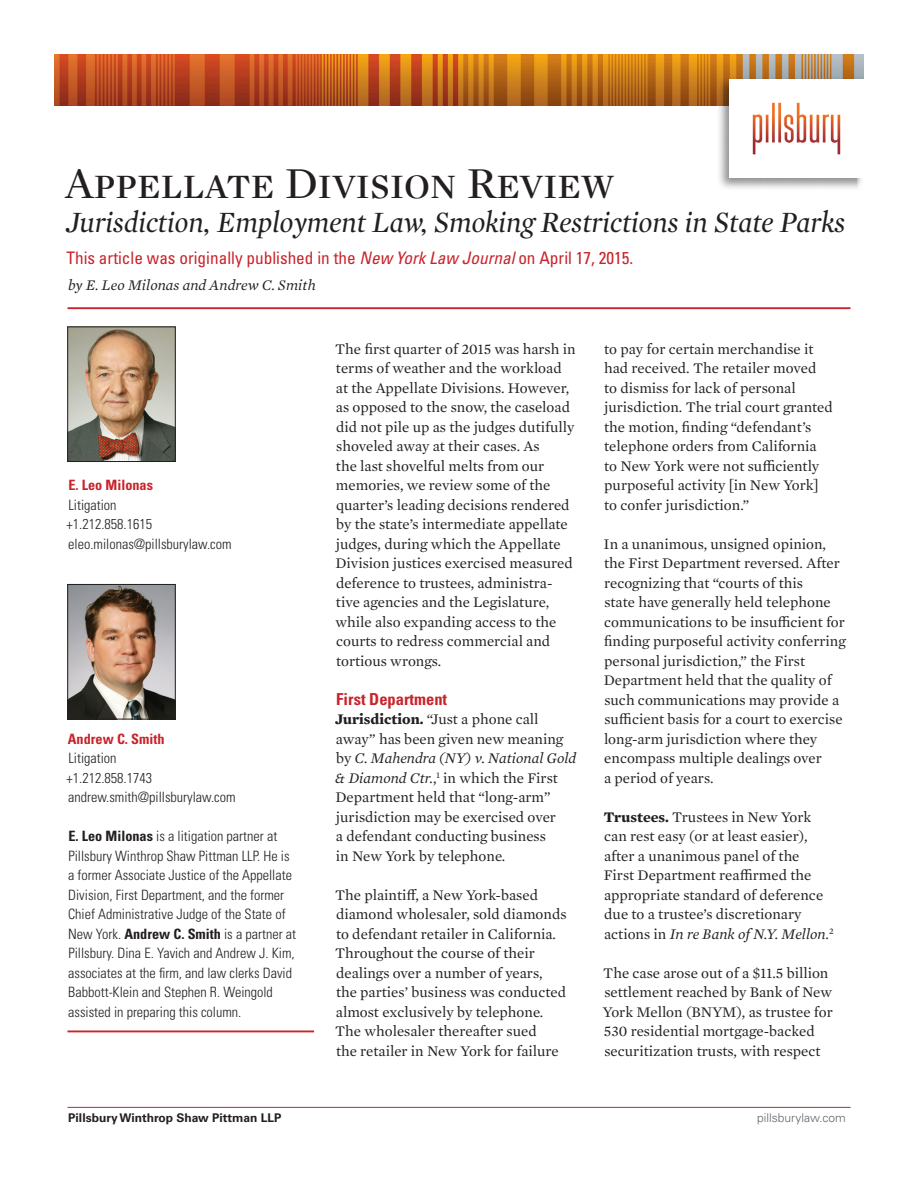
<style>
.page{position:relative;width:918px;height:1188px;background:#fff}
.page>*{position:absolute;margin:0;border:0;box-sizing:border-box;transform-origin:0 0}
.t1{font:45px "Mercury Display";color:#231f20}
.t2{font:italic 30px "Mercury Display";color:#231f20}
.t3{font:condensed 17.25px "Univers LT Std";color:#c8242b}
.t4{font:700 condensed 16.5px "Univers LT Std";color:#c8242b}
.t5{font:15px/19.5px "Mercury Text G1";color:#231f20}
.t6{font:italic 15px "Mercury Text G1";color:#231f20}
.t7{font:300 condensed 14.25px/19.5px "Univers LT Std";color:#231f20}
.t8{font:700 condensed 14.25px "Univers LT Std";color:#c8242b}
.t9{font:700 12px "Univers LT Std";color:#231f20}
.t10{font:300 12px "Univers LT Std";color:#636366}
.s1{font-style:italic}
.s2{font-weight:700}
</style>
<div class="page">
<hr style="left:68px;top:307px;width:782px;height:2px;background:#c8242b">
<img style="left:70px;top:329px;width:104px;height:131px">
<div style="left:68px;top:327px;width:108px;height:135px;border:1px solid #231f20"></div>
<img style="left:70px;top:586px;width:104px;height:131px">
<div style="left:68px;top:584px;width:108px;height:135px;border:1px solid #231f20"></div>
<hr style="left:68px;top:1030px;width:246px;height:2px;background:#c8242b">
<hr style="left:68px;top:1107px;width:782px;height:1px;background:#c8242b">
<svg style="left:54px;top:54px;width:810px;height:135px"></svg>
<div style="left:857px;top:165px;width:61px;height:41px;background:#fff"></div>
<h1 class="t1" style="left:66px;top:152px;width:550px">Appellate Division Review</h1>
<h2 class="t2" style="left:66px;top:202px;width:781px">Jurisdiction, Employment Law, Smoking Restrictions in State Parks</h2>
<p class="t3" style="left:66px;top:247px;width:568px">This article was originally published in the <span class="s1">New York Law Journal</span> on April 17, 2015.</p>
<p class="t6" style="left:68px;top:274px;width:249px">by E. Leo Milonas and Andrew C. Smith</p>
<p class="t8" style="left:68px;top:477px;width:86px">E. Leo Milonas</p>
<p class="t7" style="left:67px;top:495px;width:166px">Litigation<br>+1.212.858.1615 eleo.milonas@pillsburylaw.com</p>
<p class="t8" style="left:68px;top:730px;width:98px">Andrew C. Smith</p>
<p class="t7" style="left:67px;top:749px;width:170px">Litigation<br>+1.212.858.1743 andrew.smith@pillsburylaw.com</p>
<p class="t7" style="left:68px;top:827px;width:230px"><span class="s2">E. Leo Milonas</span> is a litigation partner at Pillsbury Winthrop Shaw Pittman LLP. He is a former Associate Justice of the Appellate Division, First Department, and the former Chief Administrative Judge of the State of New York. <span class="s2">Andrew C. Smith</span> is a partner at Pillsbury. Dina E. Yavich and Andrew J. Kim, associates at the firm, and law clerks David Babbott-Klein and Stephen R. Weingold assisted in preparing this column.</p>
<p class="t9" style="left:68px;top:1111px;width:215px">Pillsbury Winthrop Shaw Pittman LLP</p>
<p class="t5" style="left:335px;top:338px;width:242px">The first quarter of 2015 was harsh in terms of weather and the workload at the Appellate Divisions. However, as opposed to the snow, the caseload did not pile up as the judges dutifully shoveled away at their cases. As<br>the last shovelful melts from our memories, we review some of the quarter’s leading decisions rendered by the state’s intermediate appellate judges, during which the Appellate Division justices exercised measured deference to trustees, administra&shy;tive agencies and the Legislature, while also expanding access to the courts to redress commercial and tortious wrongs.</p>
<p class="t4" style="left:336px;top:689px;width:112px">First Department</p>
<p class="t5" style="left:335px;top:709px;width:243px"><span class="s2">Jurisdiction.</span> “Just a phone call away” has been given new meaning by <span class="s1">C. Mahendra (NY) v. National Gold &amp; Diamond Ctr.</span>,<sup>1</sup> in which the First<br>Department held that “long-arm” jurisdiction may be exercised over<br>a defendant conducting business<br>in New York by telephone.</p>
<p class="t5" style="left:335px;top:884px;width:233px">The plaintiff, a New York-based diamond wholesaler, sold diamonds to defendant retailer in California.<br>Throughout the course of their dealings over a number of years,<br>the parties’ business was conducted almost exclusively by telephone.<br>The wholesaler thereafter sued<br>the retailer in New York for failure</p>
<p class="t5" style="left:604px;top:338px;width:230px">to pay for certain merchandise it had received. The retailer moved to dismiss for lack of personal jurisdiction. The trial court granted the motion, finding “defendant’s telephone orders from California to New York were not sufficiently purposeful activity [in New York] to confer jurisdiction.”</p>
<p class="t5" style="left:604px;top:533px;width:244px">In a unanimous, unsigned opinion, the First Department reversed. After recognizing that “courts of this<br>state have generally held telephone communications to be insufficient for finding purposeful activity conferring personal jurisdiction,” the First Department held that the quality of such communications may provide a sufficient basis for a court to exercise long-arm jurisdiction where they encompass multiple dealings over<br>a period of years.</p>
<p class="t5" style="left:604px;top:806px;width:231px"><span class="s2">Trustees.</span> Trustees in New York can rest easy (or at least easier), after a unanimous panel of the<br>First Department reaffirmed the appropriate standard of deference due to a trustee’s discretionary actions in <span class="s1">In re Bank of N.Y. Mellon</span>.<sup>2</sup></p>
<p class="t5" style="left:603px;top:962px;width:231px">The case arose out of a $11.5 billion settlement reached by Bank of New York Mellon (BNYM), as trustee for 530 residential mortgage-backed securitization trusts, with respect</p>
<p class="t10" style="left:757px;top:1111px;width:90px">pillsburylaw.com</p>
</div>
